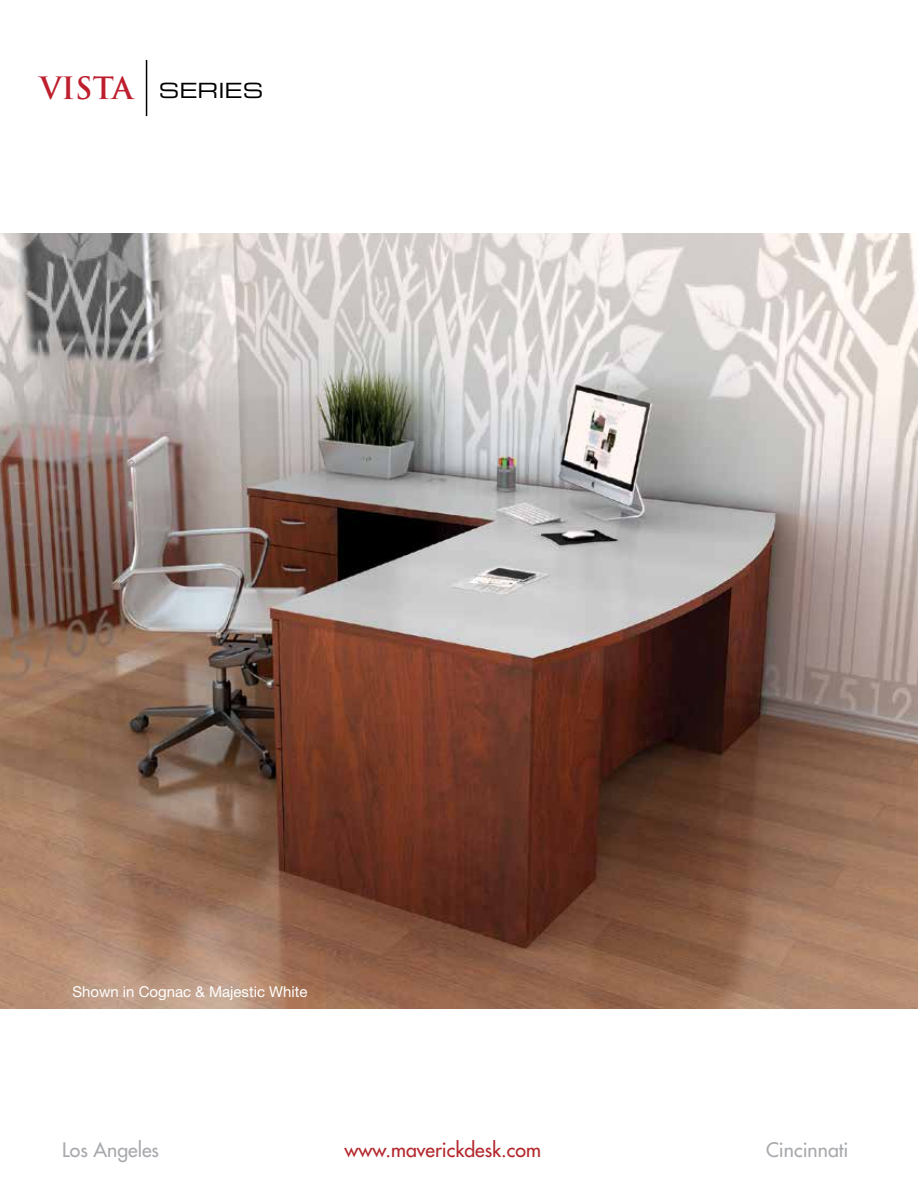
<style>
.page{position:relative;width:918px;height:1188px;background:#fff}
.page>*{position:absolute;margin:0;border:0;box-sizing:border-box;transform-origin:0 0}
.t1{font:21px "Eurostile Extended Two";color:#000}
.t2{font:19.5px "Futura";color:#a7a9ac}
.t3{font:19.5px "Futura";color:#b3282d}
.t4{font:15px "Helvetica Neue";color:#fff}
.s1{font-family:"Trajan Pro";font-weight:700;font-size:30px;color:#be1e2d}
</style>
<div class="page">
<img style="left:0;top:233px;width:918px;height:776px">
<hr style="left:146px;top:60px;width:1px;height:56px;background:#000">
<h1 class="t1" style="left:40px;top:76px;width:225px"><span class="s1">VISTA</span> SERIES</h1>
<p class="t4" style="left:72px;top:983px;width:237px">Shown in Cognac &amp; Majestic White</p>
<h2 class="t2" style="left:62px;top:1137px;width:98px">Los Angeles</h2>
<h2 class="t3" style="left:345px;top:1137px;width:198px">www.maverickdesk.com</h2>
<h2 class="t2" style="left:766px;top:1137px;width:84px">Cincinnati</h2>
</div>
